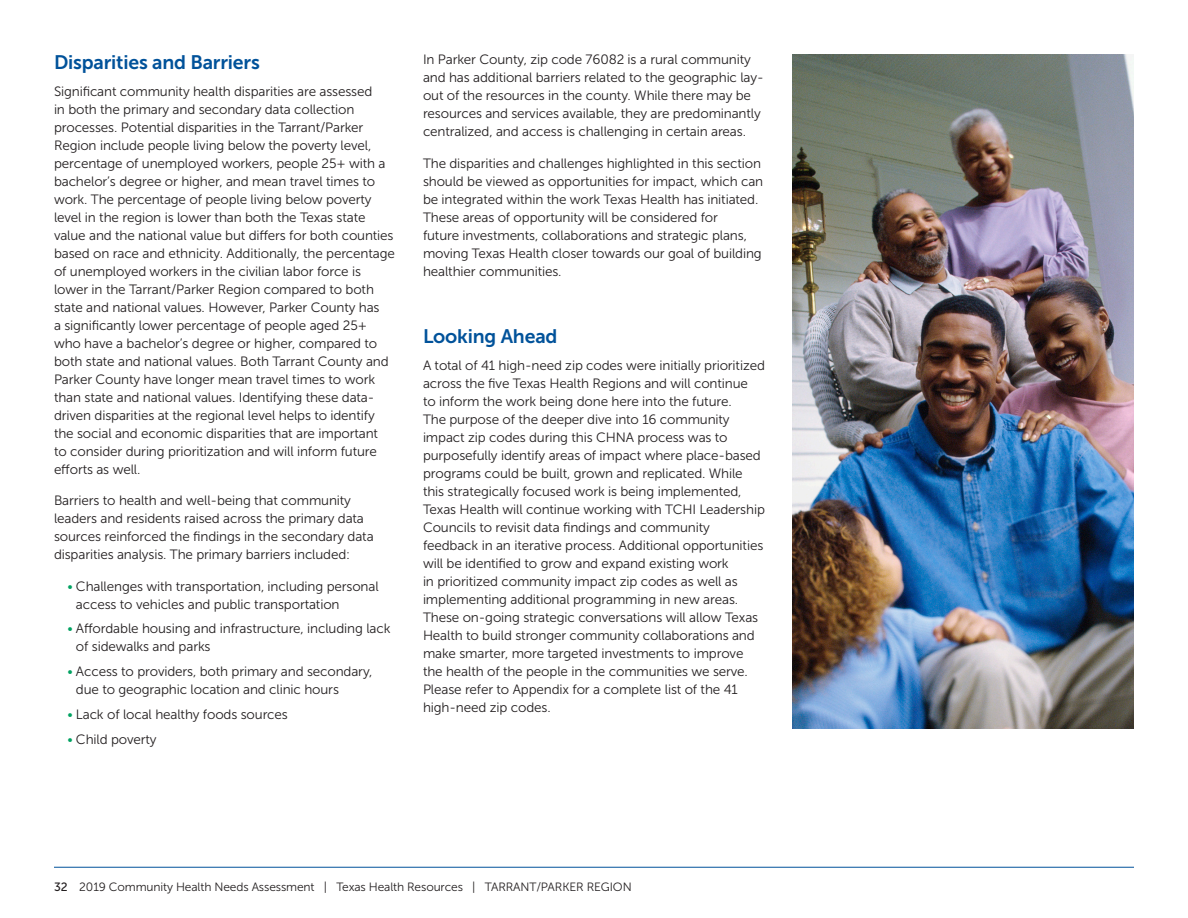
<style>
.page{position:relative;width:1188px;height:918px;background:#fff}
.page>*{position:absolute;margin:0;border:0;box-sizing:border-box;transform-origin:0 0}
.Subhead_Level_1{font:19.5px "Museo Sans 700";letter-spacing:-.01em;color:#01529a}
.t1{font:13.5px/18px "Museo Sans 300";letter-spacing:-.01em;color:#231f20}
.t2{font:12px "Museo Sans 300";letter-spacing:-.01em;color:#231f20}
.s1{color:#00a261}
.s2{font-family:"Museo Sans 500"}
</style>
<div class="page">
<hr style="left:54px;top:867px;width:1080px;height:1px;background:#01529a">
<img style="left:792px;top:54px;width:342px;height:675px">
<p class="Subhead_Level_1" style="left:54px;top:51px;width:207px">Disparities and Barriers</p>
<p class="t1" style="left:54px;top:82px;width:342px">Significant community health disparities are assessed<br>in both the primary and secondary data collection processes. Potential disparities in the Tarrant/Parker Region include people living below the poverty level, percentage of unemployed workers, people 25+ with a bachelor’s degree or higher, and mean travel times to work. The percentage of people living below poverty level in the region is lower than both the Texas state value and the national value but differs for both counties based on race and ethnicity. Additionally, the percentage of unemployed workers in the civilian labor force is lower in the Tarrant/Parker Region compared to both state and national values. However, Parker County has<br>a significantly lower percentage of people aged 25+ who have a bachelor’s degree or higher, compared to both state and national values. Both Tarrant County and Parker County have longer mean travel times to work than state and national values. Identifying these data&shy;driven disparities at the regional level helps to identify the social and economic disparities that are important<br>to consider during prioritization and will inform future efforts as well.</p>
<p class="t1" style="left:54px;top:491px;width:321px">Barriers to health and well-being that community leaders and residents raised across the primary data sources reinforced the findings in the secondary data disparities analysis. The primary barriers included:</p>
<p class="t1" style="left:76px;top:577px;width:304px;text-indent:-8px"><span class="s1">•</span> Challenges with transportation, including personal access to vehicles and public transportation</p>
<p class="t1" style="left:76px;top:620px;width:316px;text-indent:-8px"><span class="s1">•</span> Affordable housing and infrastructure, including lack of sidewalks and parks</p>
<p class="t1" style="left:76px;top:662px;width:298px;text-indent:-8px"><span class="s1">•</span> Access to providers, both primary and secondary, due to geographic location and clinic hours</p>
<p class="t1" style="left:68px;top:705px;width:222px"><span class="s1">•</span> Lack of local healthy foods sources</p>
<p class="t1" style="left:68px;top:730px;width:91px"><span class="s1">•</span> Child poverty</p>
<p class="t1" style="left:423px;top:51px;width:342px">In Parker County, zip code 76082 is a rural community and has additional barriers related to the geographic lay&shy;out of the resources in the county. While there may be resources and services available, they are predominantly centralized, and access is challenging in certain areas.</p>
<p class="t1" style="left:423px;top:154px;width:342px">The disparities and challenges highlighted in this section should be viewed as opportunities for impact, which can be integrated within the work Texas Health has initiated.<br>These areas of opportunity will be considered for<br>future investments, collaborations and strategic plans, moving Texas Health closer towards our goal of building healthier communities.</p>
<p class="Subhead_Level_1" style="left:423px;top:326px;width:136px">Looking Ahead</p>
<p class="t1" style="left:423px;top:356px;width:343px">A total of 41 high-need zip codes were initially prioritized across the five Texas Health Regions and will continue<br>to inform the work being done here into the future.<br>The purpose of the deeper dive into 16 community impact zip codes during this CHNA process was to purposefully identify areas of impact where place-based programs could be built, grown and replicated. While this strategically focused work is being implemented, Texas Health will continue working with TCHI Leadership Councils to revisit data findings and community feedback in an iterative process. Additional opportunities will be identified to grow and expand existing work<br>in prioritized community impact zip codes as well as implementing additional programming in new areas.<br>These on-going strategic conversations will allow Texas Health to build stronger community collaborations and make smarter, more targeted investments to improve the health of the people in the communities we serve.<br>Please refer to Appendix for a complete list of the 41 high-need zip codes.</p>
<p class="t2" style="left:54px;top:880px;width:579px"><span class="s2">32</span> 2019 Community Health Needs Assessment | Texas Health Resources | TARRANT/PARKER REGION</p>
</div>
